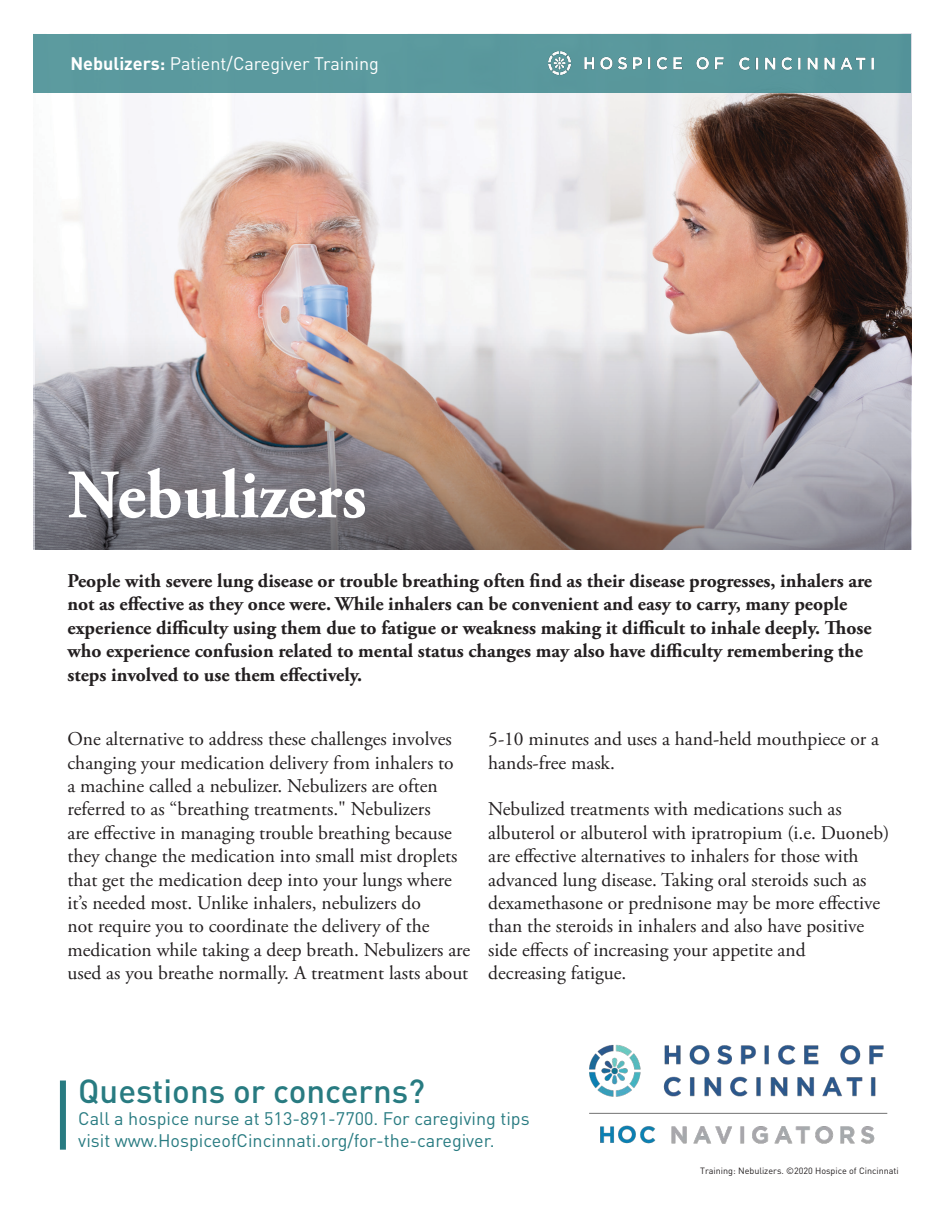
<style>
.page{position:relative;width:945px;height:1215px;background:#fff}
.page>*{position:absolute;margin:0;border:0;box-sizing:border-box;transform-origin:0 0}
.t1{font:700 69px "Adobe Garamond Pro";color:#fff}
.t2{font:500 33px "DIN Pro";color:#287b81}
.Body_Text{font:19.5px/23.4px "Adobe Garamond Pro";color:#231f20}
.Body_Text-2{font:700 19.5px/23.4px "Adobe Garamond Pro";color:#231f20}
.t3{font:18px/21.6px "DIN Pro";color:#287b81}
.t4{font:18px "DIN Pro";color:#fff}
.t5{font:9px "DIN Pro";color:#231f20}
.s1{font-weight:700}
</style>
<div class="page">
<img style="left:34px;top:93px;width:877px;height:456px">
<div style="left:34px;top:34px;width:877px;height:59px;background:#5a999e"></div>
<div style="left:60px;top:1081px;width:6px;height:69px;background:#287b81"></div>
<img style="left:548px;top:51px;width:326px;height:25px">
<img style="left:589px;top:1044px;width:299px;height:100px">
<p class="t4" style="left:70px;top:50px;width:310px"><span class="s1">Nebulizers:</span> Patient/Caregiver Training</p>
<p class="t1" style="left:68px;top:455px;width:301px">Nebulizers</p>
<p class="Body_Text-2" style="left:68px;top:570px;width:806px">People with severe lung disease or trouble breathing often find as their disease progresses, inhalers are not as effective as they once were. While inhalers can be convenient and easy to carry, many people experience difficulty using them due to fatigue or weakness making it difficult to inhale deeply. Those who experience confusion related to mental status changes may also have difficulty remembering the steps involved to use them effectively.</p>
<p class="Body_Text" style="left:68px;top:728px;width:404px">One alternative to address these challenges involves changing your medication delivery from inhalers to<br>a machine called a nebulizer. Nebulizers are often referred to as “breathing treatments." Nebulizers<br>are effective in managing trouble breathing because they change the medication into small mist droplets that get the medication deep into your lungs where it’s needed most. Unlike inhalers, nebulizers do<br>not require you to coordinate the delivery of the medication while taking a deep breath. Nebulizers are used as you breathe normally. A treatment lasts about</p>
<p class="Body_Text" style="left:488px;top:728px;width:392px">5-10 minutes and uses a hand-held mouthpiece or a hands-free mask.</p>
<p class="Body_Text" style="left:488px;top:798px;width:403px">Nebulized treatments with medications such as albuterol or albuterol with ipratropium (i.e. Duoneb) are effective alternatives to inhalers for those with advanced lung disease. Taking oral steroids such as dexamethasone or prednisone may be more effective than the steroids in inhalers and also have positive side effects of increasing your appetite and<br>decreasing fatigue.</p>
<p class="t2" style="left:78px;top:1065px;width:348px">Questions or concerns?</p>
<p class="t3" style="left:78px;top:1106px;width:453px">Call a hospice nurse at 513-891-7700. For caregiving tips visit www.HospiceofCincinnati.org/for-the-caregiver.</p>
<p class="t5" style="left:700px;top:1163px;width:200px">Training: Nebulizers. ©2020 Hospice of Cincinnati</p>
</div>
